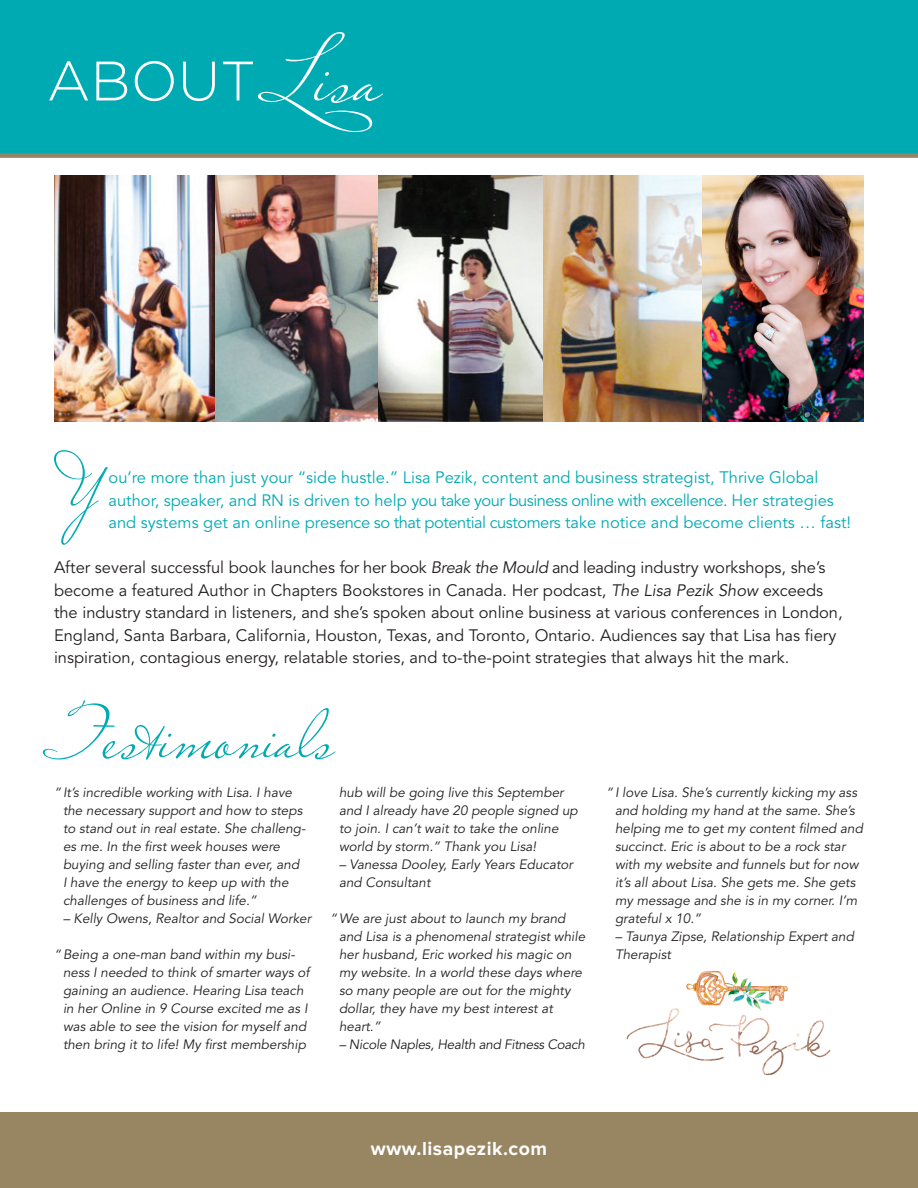
<style>
.page{position:relative;width:918px;height:1188px;background:#fff}
.page>*{position:absolute;margin:0;border:0;box-sizing:border-box;transform-origin:0 0}
.t1{font:72px "Miss Le Gatees";color:#00aab3}
.Paragraph_Style_1{font:69.75px "Miss Le Gatees";color:#00aab3}
.t2{font:300 55.5px "Gotham";color:#fff}
.t3{font:700 19.5px "Proxima Nova";letter-spacing:.025em;color:#fff}
.t4{font:16.5px/22.5px "Avenir LT Std";color:#231f20}
.Paragraph_Style_1-2{font:16.5px/22.5px "Avenir LT Std";color:#00aab3}
.t5{font:italic 13.5px/18px "Avenir LT Std";color:#231f20}
.t6{font:italic 13.5px "Avenir LT Std";letter-spacing:-.02em;color:#231f20}
.s1{font-family:"Miss Le Gatees";font-weight:400;font-size:87px}
.s2{font-style:italic}
</style>
<div class="page">
<div style="left:0;top:0;width:918px;height:155px;background:#00aab3"></div>
<img style="left:543px;top:176px;width:321px;height:246px">
<img style="left:626px;top:970px;width:205px;height:105px">
<img style="left:54px;top:176px;width:489px;height:246px">
<div style="left:0;top:1113px;width:918px;height:75px;background:#988662"></div>
<div style="left:0;top:153px;width:918px;height:5px;background:#988662"></div>
<p class="t2" style="left:47px;top:51px;width:337px">ABOUT <span class="s1">Lisa</span></p>
<p class="Paragraph_Style_1" style="left:60px;top:444px;width:41px">Y</p>
<p class="Paragraph_Style_1-2" style="left:109px;top:467px;width:744px">ou’re more than just your “side hustle.” Lisa Pezik, content and business strategist, Thrive Global author, speaker, and RN is driven to help you take your business online with excellence. Her strategies and systems get an online presence so that potential customers take notice and become clients … fast!</p>
<p class="t4" style="left:54px;top:557px;width:790px">After several successful book launches for her book <span class="s2">Break the Mould</span> and leading industry workshops, she’s become a featured Author in Chapters Bookstores in Canada. Her podcast, <span class="s2">The Lisa Pezik Show</span> exceeds the industry standard in listeners, and she’s spoken about online business at various conferences in London, England, Santa Barbara, California, Houston, Texas, and Toronto, Ontario. Audiences say that Lisa has fiery inspiration, contagious energy, relatable stories, and to-the-point strategies that always hit the mark.</p>
<p class="t1" style="left:54px;top:690px;width:282px">Testimonials</p>
<p class="t5" style="left:63px;top:784px;width:244px;text-indent:-9px">“ It’s incredible working with Lisa. I have the necessary support and how to steps to stand out in real estate. She challeng&shy;es me. In the first week houses were buying and selling faster than ever, and I have the energy to keep up with the challenges of business and life.”</p>
<p class="t5" style="left:63px;top:910px;width:250px">– Kelly Owens, Realtor and Social Worker</p>
<p class="t5" style="left:63px;top:946px;width:248px;text-indent:-9px">“Being a one-man band within my busi&shy;ness I needed to think of smarter ways of gaining an audience. Hearing Lisa teach in her Online in 9 Course excited me as I was able to see the vision for myself and then bring it to life! My first membership</p>
<p class="t5" style="left:339px;top:784px;width:240px">hub will be going live this September and I already have 20 people signed up to join. I can’t wait to take the online world by storm.” Thank you Lisa!</p>
<p class="t5" style="left:339px;top:856px;width:236px">– Vanessa Dooley, Early Years Educator and Consultant</p>
<p class="t5" style="left:339px;top:910px;width:248px;text-indent:-9px">“We are just about to launch my brand and Lisa is a phenomenal strategist while her husband, Eric worked his magic on my website. In a world these days where so many people are out for the mighty dollar, they have my best interest at heart.”</p>
<p class="t6" style="left:339px;top:1037px;width:247px">– Nicole Naples, Health and Fitness Coach</p>
<p class="t5" style="left:615px;top:784px;width:250px;text-indent:-9px">“ I love Lisa. She’s currently kicking my ass and holding my hand at the same. She’s helping me to get my content filmed and succinct. Eric is about to be a rock star with my website and funnels but for now it’s all about Lisa. She gets me. She gets my message and she is in my corner. I’m grateful x 10.”</p>
<p class="t5" style="left:615px;top:928px;width:241px">– Taunya Zipse, Relationship Expert and<br>Therapist</p>
<p class="t3" style="left:371px;top:1137px;width:178px">www.lisapezik.com</p>
</div>
